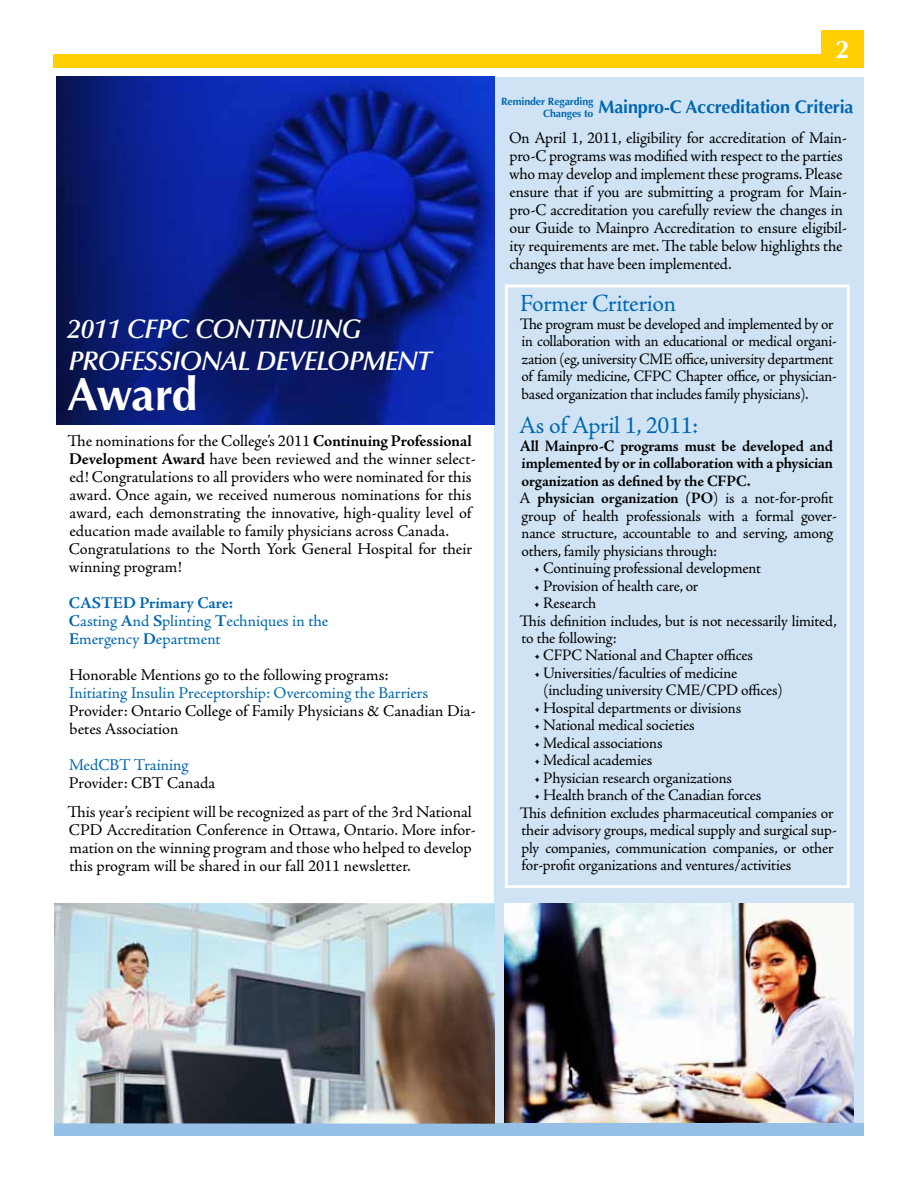
<style>
.page{position:relative;width:918px;height:1188px;background:#fff}
.page>*{position:absolute;margin:0;border:0;box-sizing:border-box;transform-origin:0 0}
.t1{font:700 46.5px "Optima";letter-spacing:-.02em;color:#fff}
.t2{font:italic 600 27px/31.5px "Optima";letter-spacing:-.02em;color:#fff}
.t3{font:700 25.5px "Optima";color:#fff}
.t4{font:24.75px "Adobe Jenson Pro";letter-spacing:-.015em;color:#0067b1}
.t5{font:700 18.3px "Optima";letter-spacing:-.01em;color:#0067b1}
.t6{font:16.5px/18px "Adobe Jenson Pro";letter-spacing:-.005em;color:#000}
.t7{font:16.5px/18px "Adobe Jenson Pro";letter-spacing:-.005em;color:#0067b1}
.t8{font:16.05px/17.4px "Adobe Jenson Pro";letter-spacing:-.015em;color:#000}
.t9{font:700 16.05px/17.4px "Adobe Jenson Pro";letter-spacing:-.015em;color:#000}
.t10{font:700 10.65px "Optima";letter-spacing:-.01em;color:#0067b1}
.s1{font-weight:700}
.s2{font-weight:400}
</style>
<div class="page">
<div style="left:494px;top:77px;width:370px;height:1047px;background:#d0e3f4"></div>
<div style="left:54px;top:55px;width:810px;height:13px;background:#ffcf01"></div>
<div style="left:821px;top:30px;width:43px;height:37px;background:#ffcf01"></div>
<img style="left:505px;top:903px;width:348px;height:221px">
<div style="left:54px;top:1124px;width:810px;height:12px;background:#96c0e6"></div>
<div style="left:505px;top:285px;width:345px;height:603px;border:3px solid #fff"></div>
<img style="left:56px;top:77px;width:439px;height:347px">
<img style="left:54px;top:903px;width:441px;height:221px">
<h2 class="t2" style="left:67px;top:314px;width:366px">2011 CFPC CONTINUING<br>PROFESSIONAL DEVELOPMENT</h2>
<h1 class="t1" style="left:67px;top:367px;width:132px">Award</h1>
<p class="t6" style="left:68px;top:432px;width:410px">The nominations for the College’s 2011 <span class="s1">Continuing Professional Development Award</span> have been reviewed and the winner select&shy;ed! Congratulations to all providers who were nominated for this award. Once again, we received numerous nominations for this award, each demonstrating the innovative, high-quality level of education made available to family physicians across Canada.<br>Congratulations to the North York General Hospital for their winning program!</p>
<p class="t7" style="left:69px;top:594px;width:261px"><span class="s1">CASTED Primary Care:<br>C</span>asting <span class="s1">A</span>nd <span class="s1">S</span>plinting <span class="s1">T</span>echniques in the<br><span class="s1">E</span>mergency <span class="s1">D</span>epartment</p>
<p class="t6" style="left:69px;top:666px;width:321px">Honorable Mentions go to the following programs:</p>
<p class="t7" style="left:69px;top:684px;width:361px">Initiating Insulin Preceptorship: Overcoming the Barriers</p>
<p class="t6" style="left:69px;top:702px;width:409px">Provider: Ontario College of Family Physicians &amp; Canadian Dia&shy;betes Association</p>
<p class="t7" style="left:69px;top:756px;width:121px">MedCBT Training</p>
<p class="t6" style="left:68px;top:769px;width:406px;line-height:28.5px">Provider: CBT Canada<br>This year’s recipient will be recognized as part of the 3rd National</p>
<p class="t6" style="left:69px;top:821px;width:409px">CPD Accreditation Conference in Ottawa, Ontario. More infor&shy;mation on the winning program and those who helped to develop this program will be shared in our fall 2011 newsletter.</p>
<h3 class="t3" style="left:836px;top:34px;width:16px">2</h3>
<p class="t10" style="left:501px;top:95px;width:94px">Reminder Regarding</p>
<p class="t5" style="left:543px;top:97px;width:312px"><sub>Changes</sub> <sub>to</sub> Mainpro-C Accreditation Criteria</p>
<p class="t6" style="left:509px;top:129px;width:340px">On April 1, 2011, eligibility for accreditation of Main&shy;pro-C programs was modified with respect to the parties who may develop and implement these programs. Please ensure that if you are submitting a program for Main&shy;pro-C accreditation you carefully review the changes in our Guide to Mainpro Accreditation to ensure eligibil&shy;ity requirements are met. The table below highlights the changes that have been implemented.</p>
<h3 class="t4" style="left:520px;top:290px;width:157px">Former Criterion</h3>
<p class="t8" style="left:520px;top:315px;width:319px">The program must be developed and implemented by or in collaboration with an educational or medical organi&shy;zation (eg, university CME office, university department of family medicine, CFPC Chapter office, or physician&shy;based organization that includes family physicians).</p>
<h3 class="t4" style="left:519px;top:412px;width:181px">As of April 1, 2011:</h3>
<p class="t9" style="left:520px;top:438px;width:319px">All Mainpro-C programs must be developed and implemented by or in collaboration with a physician organization as defined by the CFPC.<br><span class="s2">A</span> physician organization (PO<span class="s2">) is a not-for-profit group of health professionals with a formal gover&shy;nance structure, accountable to and serving, among others, family physicians through:</span></p>
<p class="t8" style="left:534px;top:560px;width:229px">• Continuing professional development</p>
<p class="t8" style="left:534px;top:577px;width:166px">• Provision of health care, or</p>
<p class="t8" style="left:520px;top:595px;width:319px;text-indent:14px">• Research<br>This definition includes, but is not necessarily limited, to the following:</p>
<p class="t8" style="left:534px;top:647px;width:221px">• CFPC National and Chapter offices</p>
<p class="t8" style="left:543px;top:665px;width:241px;text-indent:-9px">• Universities/faculties of medicine (including university CME/CPD offices)</p>
<p class="t8" style="left:534px;top:699px;width:209px">• Hospital departments or divisions</p>
<p class="t8" style="left:534px;top:717px;width:162px">• National medical societies</p>
<p class="t8" style="left:534px;top:734px;width:130px">• Medical associations</p>
<p class="t8" style="left:534px;top:752px;width:120px">• Medical academies</p>
<p class="t8" style="left:534px;top:769px;width:200px">• Physician research organizations</p>
<p class="t8" style="left:520px;top:787px;width:319px;text-indent:14px">• Health branch of the Canadian forces<br>This definition excludes pharmaceutical companies or their advisory groups, medical supply and surgical sup&shy;ply companies, communication companies, or other for-profit organizations and ventures/activities</p>
</div>
